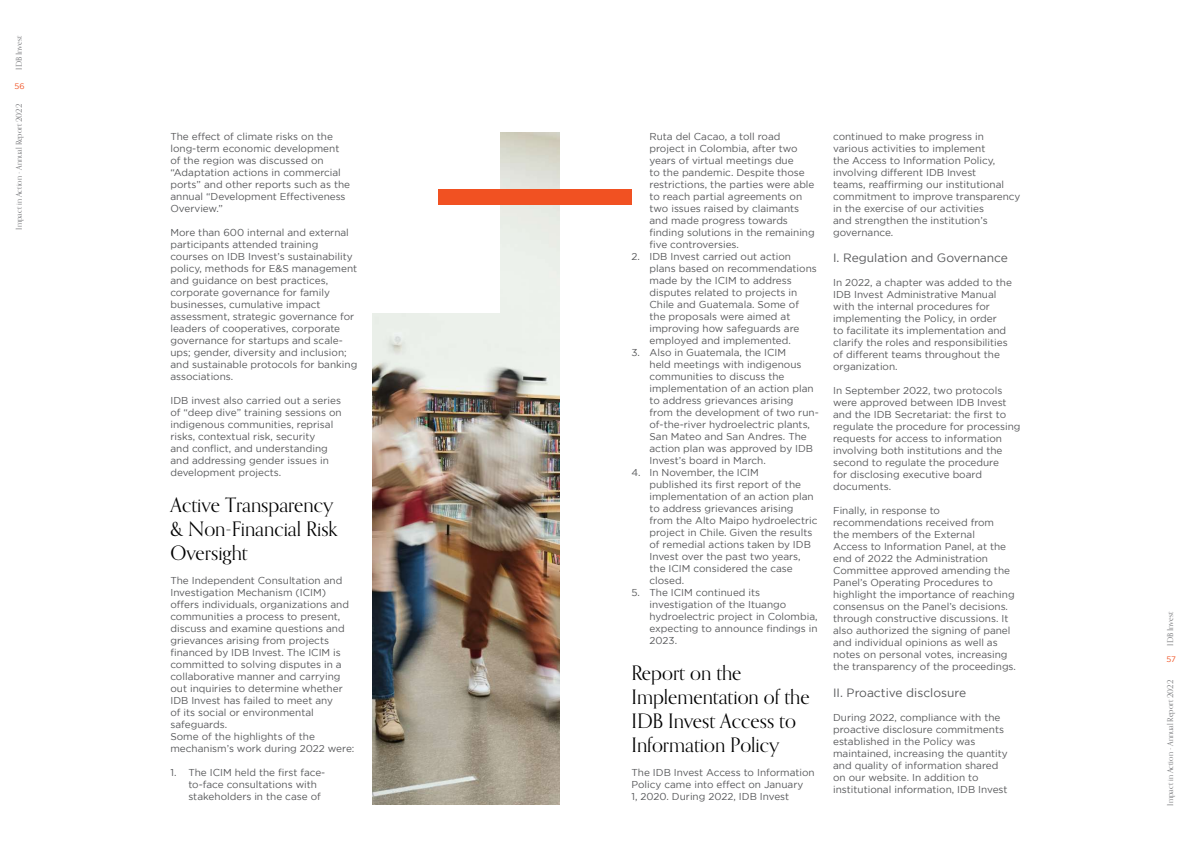
<style>
.page{position:relative;width:1191px;height:842px;background:#fff}
.page>*{position:absolute;margin:0;border:0;box-sizing:border-box;transform-origin:0 0}
.t1{font:20px/24px "Orpheus Pro";color:#000}
.t2{font:12px "Gotham";color:#57585a}
.t3{font:10px/12px "Gotham";color:#57585a}
.t4{font:8px "Orpheus Pro";color:#6c6d70}
.t5{font:8px "Gotham";color:#f15122}
</style>
<div class="page">
<img style="left:372px;top:132px;width:187px;height:672px">
<div style="left:365px;top:108px;width:134px;height:205px;background:#fff"></div>
<div style="left:438px;top:189px;width:193px;height:16px;background:#f15122"></div>
<p class="t4" style="left:14px;top:69px;width:35px;rotate:-90deg">IDB Invest</p>
<p class="t5" style="left:15px;top:81px;width:12px">56</p>
<p class="t4" style="left:14px;top:230px;width:127px;rotate:-90deg">Impact in Action - Annual Report 2022</p>
<p class="t3" style="left:170px;top:130px;width:181px">The effect of climate risks on the long-term economic development of the region was discussed on “Adaptation actions in commercial ports” and other reports such as the annual “Development Effectiveness<br>Overview.”</p>
<p class="t3" style="left:170px;top:226px;width:188px">More than 600 internal and external participants attended training courses on IDB Invest’s sustainability policy, methods for E&amp;S management and guidance on best practices, corporate governance for family businesses, cumulative impact assessment, strategic governance for leaders of cooperatives, corporate governance for startups and scale&shy;ups; gender, diversity and inclusion; and sustainable protocols for banking associations.</p>
<p class="t3" style="left:170px;top:394px;width:173px">IDB invest also carried out a series of “deep dive” training sessions on indigenous communities, reprisal risks, contextual risk, security<br>and conflict, and understanding and addressing gender issues in development projects.</p>
<h1 class="t1" style="left:170px;top:492px;width:169px">Active Transparency &amp; Non-Financial Risk<br>Oversight</h1>
<p class="t3" style="left:170px;top:574px;width:185px">The Independent Consultation and<br>Investigation Mechanism (ICIM) offers individuals, organizations and communities a process to present, discuss and examine questions and grievances arising from projects financed by IDB Invest. The ICIM is committed to solving disputes in a collaborative manner and carrying out inquiries to determine whether<br>IDB Invest has failed to meet any<br>of its social or environmental safeguards.<br>Some of the highlights of the mechanism’s work during 2022 were:</p>
<p class="t3" style="left:188px;top:766px;width:138px;text-indent:-18px">1. The ICIM held the first face&shy;to-face consultations with stakeholders in the case of</p>
<p class="t3" style="left:649px;top:130px;width:167px">Ruta del Cacao, a toll road project in Colombia, after two years of virtual meetings due<br>to the pandemic. Despite those restrictions, the parties were able to reach partial agreements on two issues raised by claimants and made progress towards finding solutions in the remaining five controversies.</p>
<p class="t3" style="left:649px;top:250px;width:169px;text-indent:-18px">2. IDB Invest carried out action plans based on recommendations made by the ICIM to address disputes related to projects in<br>Chile and Guatemala. Some of the proposals were aimed at improving how safeguards are employed and implemented.</p>
<p class="t3" style="left:649px;top:346px;width:171px;text-indent:-18px">3. Also in Guatemala, the ICIM<br>held meetings with indigenous communities to discuss the implementation of an action plan to address grievances arising from the development of two run&shy;of-the-river hydroelectric plants,<br>San Mateo and San Andres. The action plan was approved by IDB<br>Invest’s board in March.</p>
<p class="t3" style="left:649px;top:466px;width:169px;text-indent:-18px">4. In November, the ICIM<br>published its first report of the implementation of an action plan to address grievances arising from the Alto Maipo hydroelectric project in Chile. Given the results of remedial actions taken by IDB<br>Invest over the past two years, the ICIM considered the case closed.</p>
<p class="t3" style="left:649px;top:586px;width:170px;text-indent:-18px">5. The ICIM continued its investigation of the Ituango hydroelectric project in Colombia, expecting to announce findings in<br>2023.</p>
<h1 class="t1" style="left:631px;top:660px;width:180px">Report on the<br>Implementation of the<br>IDB Invest Access to<br>Information Policy</h1>
<p class="t3" style="left:631px;top:766px;width:185px">The IDB Invest Access to Information<br>Policy came into effect on January<br>1, 2020. During 2022, IDB Invest</p>
<p class="t3" style="left:833px;top:130px;width:189px">continued to make progress in various activities to implement<br>the Access to Information Policy, involving different IDB Invest<br>teams, reaffirming our institutional commitment to improve transparency in the exercise of our activities<br>and strengthen the institution’s governance.</p>
<p class="t2" style="left:833px;top:251px;width:176px">I. Regulation and Governance</p>
<p class="t3" style="left:833px;top:276px;width:180px">In 2022, a chapter was added to the<br>IDB Invest Administrative Manual with the internal procedures for implementing the Policy, in order<br>to facilitate its implementation and clarify the roles and responsibilities of different teams throughout the organization.</p>
<p class="t3" style="left:833px;top:384px;width:189px">In September 2022, two protocols were approved between IDB Invest and the IDB Secretariat: the first to regulate the procedure for processing requests for access to information involving both institutions and the second to regulate the procedure<br>for disclosing executive board documents.</p>
<p class="t3" style="left:833px;top:504px;width:184px">Finally, in response to recommendations received from<br>the members of the External<br>Access to Information Panel, at the end of 2022 the Administration Committee approved amending the Panel’s Operating Procedures to highlight the importance of reaching consensus on the Panel’s decisions. through constructive discussions. It also authorized the signing of panel and individual opinions as well as notes on personal votes, increasing the transparency of the proceedings.</p>
<p class="t2" style="left:833px;top:686px;width:135px">II. Proactive disclosure</p>
<p class="t3" style="left:833px;top:711px;width:176px">During 2022, compliance with the proactive disclosure commitments established in the Policy was maintained, increasing the quantity and quality of information shared on our website. In addition to institutional information, IDB Invest</p>
<p class="t4" style="left:1165px;top:645px;width:35px;rotate:-90deg">IDB Invest</p>
<p class="t5" style="left:1166px;top:654px;width:11px">57</p>
<p class="t4" style="left:1165px;top:806px;width:127px;rotate:-90deg">Impact in Action - Annual Report 2022</p>
</div>
